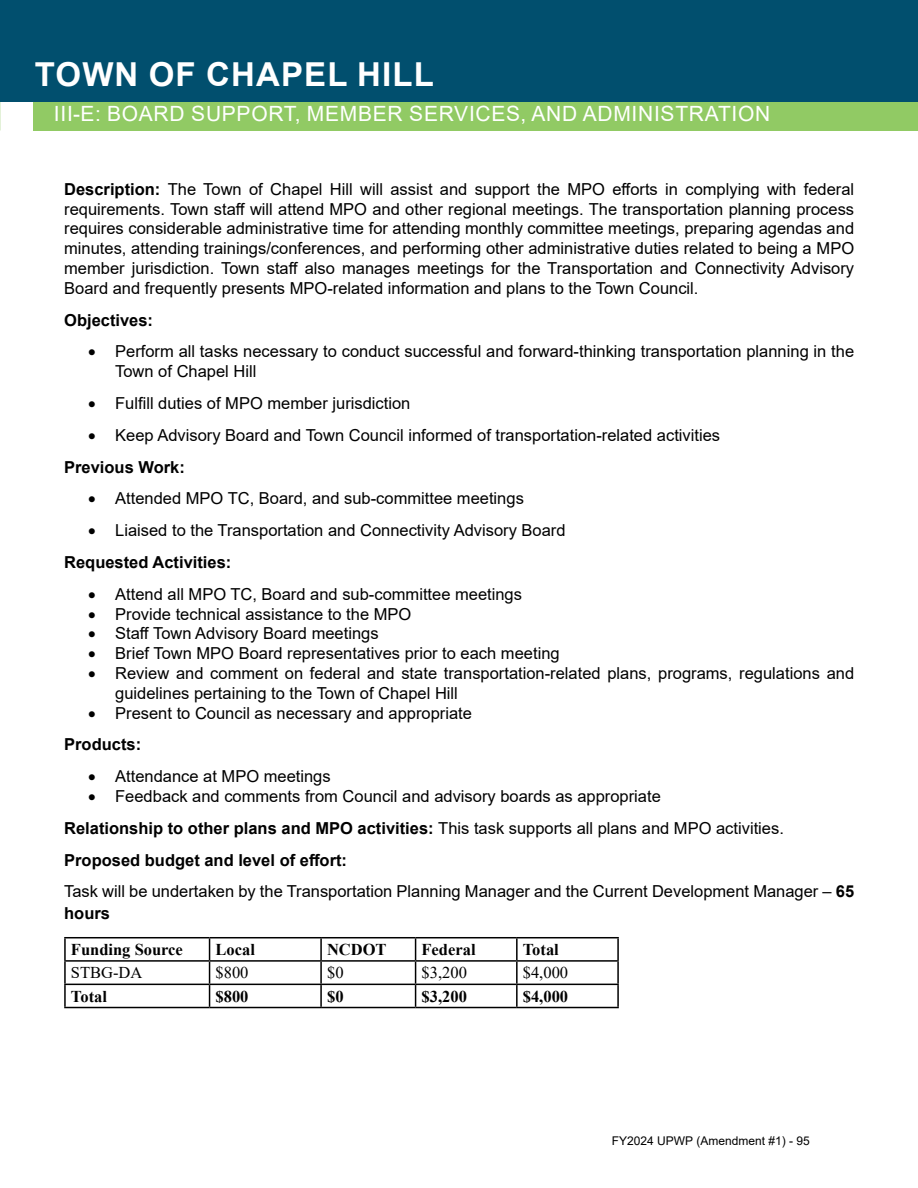
<style>
.page{position:relative;width:918px;height:1188px;background:#fff}
.page>*{position:absolute;margin:0;border:0;box-sizing:border-box;transform-origin:0 0}
.t1{font:700 33px "Arial";letter-spacing:.035em;color:#fff}
.t2{font:21px "Arial";letter-spacing:.035em;color:#fff}
.t3{font:16.5px/19.8px "Arial";color:#000}
.t4{font:700 16.5px "Times New Roman";color:#000}
.t5{font:16.5px "Times New Roman";color:#000}
.t6{font:700 16.5px "Arial";color:#000}
.t7{font:12px "Arial";color:#000}
.s1{font-weight:700}
</style>
<div class="page">
<div style="left:33px;top:34px;width:885px;height:97px;background:#91ca64"></div>
<div style="left:0;top:0;width:918px;height:101px;background:#014f6e"></div>
<hr style="left:64px;top:937px;width:146px;height:1px;background:#000">
<hr style="left:64px;top:938px;width:2px;height:22px;background:#000">
<hr style="left:210px;top:937px;width:111px;height:1px;background:#000">
<hr style="left:321px;top:937px;width:95px;height:1px;background:#000">
<hr style="left:320px;top:938px;width:2px;height:22px;background:#000">
<hr style="left:416px;top:937px;width:101px;height:1px;background:#000">
<hr style="left:517px;top:937px;width:102px;height:1px;background:#000">
<hr style="left:516px;top:938px;width:2px;height:22px;background:#000">
<hr style="left:617px;top:938px;width:2px;height:22px;background:#000">
<hr style="left:64px;top:960px;width:146px;height:2px;background:#000">
<hr style="left:64px;top:962px;width:2px;height:22px;background:#000">
<hr style="left:210px;top:960px;width:111px;height:2px;background:#000">
<hr style="left:321px;top:960px;width:95px;height:2px;background:#000">
<hr style="left:320px;top:962px;width:2px;height:22px;background:#000">
<hr style="left:416px;top:960px;width:101px;height:2px;background:#000">
<hr style="left:517px;top:960px;width:102px;height:2px;background:#000">
<hr style="left:516px;top:962px;width:2px;height:22px;background:#000">
<hr style="left:617px;top:962px;width:2px;height:22px;background:#000">
<hr style="left:64px;top:984px;width:146px;height:1px;background:#000">
<hr style="left:64px;top:985px;width:2px;height:22px;background:#000">
<hr style="left:210px;top:984px;width:111px;height:1px;background:#000">
<svg style="left:209px;top:938px;width:1px;height:69px"></svg>
<hr style="left:321px;top:984px;width:95px;height:1px;background:#000">
<hr style="left:320px;top:985px;width:2px;height:22px;background:#000">
<hr style="left:416px;top:984px;width:101px;height:1px;background:#000">
<svg style="left:415px;top:938px;width:1px;height:69px"></svg>
<hr style="left:517px;top:984px;width:102px;height:1px;background:#000">
<hr style="left:516px;top:985px;width:2px;height:22px;background:#000">
<hr style="left:617px;top:985px;width:2px;height:22px;background:#000">
<hr style="left:64px;top:1007px;width:146px;height:1px;background:#000">
<hr style="left:210px;top:1007px;width:111px;height:1px;background:#000">
<hr style="left:321px;top:1007px;width:95px;height:1px;background:#000">
<hr style="left:416px;top:1007px;width:101px;height:1px;background:#000">
<hr style="left:517px;top:1007px;width:102px;height:1px;background:#000">
<h1 class="t1" style="left:35px;top:51px;width:401px">TOWN OF CHAPEL HILL</h1>
<p class="t2" style="left:54px;top:99px;width:718px">III-E: BOARD SUPPORT, MEMBER SERVICES, AND ADMINISTRATION</p>
<p class="t3" style="left:64px;top:179px;width:792px;text-align:justify"><span class="s1">Description:</span> The Town of Chapel Hill will assist and support the MPO efforts in complying with federal requirements. Town staff will attend MPO and other regional meetings. The transportation planning process requires considerable administrative time for attending monthly committee meetings, preparing agendas and minutes, attending trainings/conferences, and performing other administrative duties related to being a MPO member jurisdiction. Town staff also manages meetings for the Transportation and Connectivity Advisory Board and frequently presents MPO-related information and plans to the Town Council.</p>
<p class="t6" style="left:64px;top:308px;width:90px">Objectives:</p>
<p class="t3" style="left:115px;top:342px;width:741px;text-indent:-27px">• Perform all tasks necessary to conduct successful and forward-thinking transportation planning in the<br>Town of Chapel Hill</p>
<p class="t3" style="left:88px;top:393px;width:324px">• Fulfill duties of MPO member jurisdiction</p>
<p class="t3" style="left:64px;top:419px;width:657px;line-height:31.8px;text-indent:24px">• Keep Advisory Board and Town Council informed of transportation-related activities<br><span class="s1">Previous Work:</span></p>
<p class="t3" style="left:88px;top:489px;width:437px">• Attended MPO TC, Board, and sub-committee meetings</p>
<p class="t3" style="left:64px;top:514px;width:503px;line-height:31.8px;text-indent:24px">• Liaised to the Transportation and Connectivity Advisory Board<br><span class="s1">Requested Activities:</span></p>
<p class="t3" style="left:88px;top:584px;width:435px">• Attend all MPO TC, Board and sub-committee meetings</p>
<p class="t3" style="left:88px;top:604px;width:325px">• Provide technical assistance to the MPO</p>
<p class="t3" style="left:88px;top:624px;width:292px">• Staff Town Advisory Board meetings</p>
<p class="t3" style="left:88px;top:643px;width:473px">• Brief Town MPO Board representatives prior to each meeting</p>
<p class="t3" style="left:115px;top:663px;width:740px;text-indent:-27px">• Review and comment on federal and state transportation-related plans, programs, regulations and guidelines pertaining to the Town of Chapel Hill</p>
<p class="t3" style="left:64px;top:697px;width:409px;line-height:31.8px;text-indent:24px">• Present to Council as necessary and appropriate<br><span class="s1">Products:</span></p>
<p class="t3" style="left:88px;top:766px;width:244px">• Attendance at MPO meetings</p>
<p class="t3" style="left:64px;top:780px;width:792px;line-height:31.8px;text-indent:24px">• Feedback and comments from Council and advisory boards as appropriate<br><span class="s1">Relationship to other plans and MPO activities:</span> This task supports all plans and MPO activities.<br><span class="s1">Proposed budget and level of effort:<br></span>Task will be undertaken by the Transportation Planning Manager and the Current Development Manager – <span class="s1">65</span></p>
<p class="t6" style="left:64px;top:901px;width:47px">hours</p>
<p class="t4" style="left:71px;top:937px;width:114px">Funding Source</p>
<p class="t4" style="left:216px;top:937px;width:41px">Local</p>
<p class="t4" style="left:327px;top:937px;width:61px">NCDOT</p>
<p class="t4" style="left:422px;top:937px;width:56px">Federal</p>
<p class="t4" style="left:523px;top:937px;width:38px">Total</p>
<p class="t5" style="left:71px;top:961px;width:73px">STBG-DA</p>
<p class="t5" style="left:216px;top:961px;width:34px">$800</p>
<p class="t5" style="left:327px;top:961px;width:18px">$0</p>
<p class="t5" style="left:422px;top:961px;width:47px">$3,200</p>
<p class="t5" style="left:523px;top:961px;width:47px">$4,000</p>
<p class="t4" style="left:71px;top:984px;width:38px">Total</p>
<p class="t4" style="left:216px;top:984px;width:34px">$800</p>
<p class="t4" style="left:327px;top:984px;width:18px">$0</p>
<p class="t4" style="left:422px;top:984px;width:47px">$3,200</p>
<p class="t4" style="left:523px;top:984px;width:47px">$4,000</p>
<p class="t7" style="left:612px;top:1132px;width:200px">FY2024 UPWP (Amendment #1) - 95</p>
</div>
